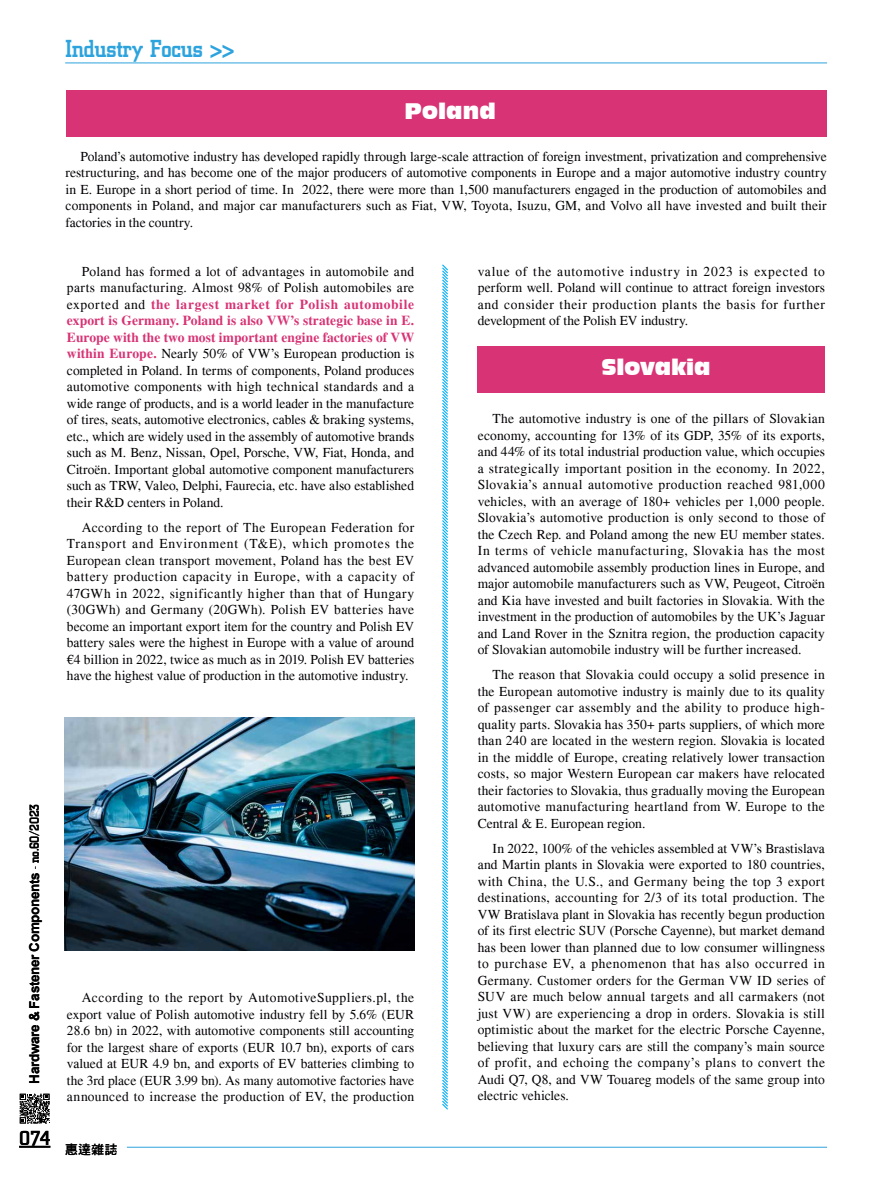
<style>
.page{position:relative;width:893px;height:1191px;background:#fff}
.page>*{position:absolute;margin:0;border:0;box-sizing:border-box;transform-origin:0 0}
.t1{font:500 25.5px "City D";letter-spacing:-.025em;color:#2da3dd}
.t2{font:21px "Incised 901 BT Compact";color:#fff}
.t3{font:500 21px "City D";color:#000}
.t4{font:13.5px/16.5px "Times";letter-spacing:.01em;color:#030104;text-align:justify}
.t5{font:700 13.5px "Arial";letter-spacing:-.025em;color:#000}
.t6{font:12.75px "DF Hei Std W7";color:#000}
.s1{font-family:"City D";font-weight:500}
.s2{font-weight:700;color:#d73375}
</style>
<div class="page">
<div style="left:66px;top:90px;width:761px;height:46px;background:#d73375"></div>
<div style="left:477px;top:347px;width:347px;height:46px;background:#d73375"></div>
<img style="left:65px;top:717px;width:349px;height:233px">
<svg style="left:442px;top:264px;width:6px;height:846px;background:#8ad9fb"></svg>
<hr style="left:19px;top:1145px;width:31px;height:2px;background:#000">
<hr style="left:65px;top:63px;width:762px;height:1px;background:#2da3dd">
<hr style="left:127px;top:1147px;width:700px;height:1px;background:#2da3dd">
<svg style="left:20px;top:1093px;width:30px;height:30px"></svg>
<h1 class="t1" style="left:65px;top:35px;width:171px">Industry Focus &gt;&gt;</h1>
<p class="t5" style="left:25px;top:1083px;width:281px;rotate:-90deg">Hardware &amp; Fastener Components <span class="s1">- no.60/2023</span></p>
<h2 class="t3" style="left:19px;top:1126px;width:33px">074</h2>
<h2 class="t2" style="left:404px;top:99px;width:93px">Poland</h2>
<p class="t4" style="left:66px;top:148px;width:763px;text-indent:15px">Poland’s automotive industry has developed rapidly through large-scale attraction of foreign investment, privatization and comprehensive restructuring, and has become one of the major producers of automotive components in Europe and a major automotive industry country in E. Europe in a short period of time. In 2022, there were more than 1,500 manufacturers engaged in the production of automobiles and components in Poland, and major car manufacturers such as Fiat, VW, Toyota, Isuzu, GM, and Volvo all have invested and built their factories in the country.</p>
<p class="t4" style="left:67px;top:263px;width:349px;text-indent:15px">Poland has formed a lot of advantages in automobile and parts manufacturing. Almost 98% of Polish automobiles are exported and <span class="s2">the largest market for Polish automobile export is Germany. Poland is also VW’s strategic base in E.<br>Europe with the two most important engine factories of VW within Europe.</span> Nearly 50% of VW’s European production is completed in Poland. In terms of components, Poland produces automotive components with high technical standards and a wide range of products, and is a world leader in the manufacture of tires, seats, automotive electronics, cables &amp; braking systems, etc., which are widely used in the assembly of automotive brands such as M. Benz, Nissan, Opel, Porsche, VW, Fiat, Honda, and Citroën. Important global automotive component manufacturers such as TRW, Valeo, Delphi, Faurecia, etc. have also established their R&amp;D centers in Poland.</p>
<p class="t4" style="left:67px;top:519px;width:349px;text-indent:15px">According to the report of The European Federation for Transport and Environment (T&amp;E), which promotes the European clean transport movement, Poland has the best EV battery production capacity in Europe, with a capacity of 47GWh in 2022, significantly higher than that of Hungary (30GWh) and Germany (20GWh). Polish EV batteries have become an important export item for the country and Polish EV battery sales were the highest in Europe with a value of around €4 billion in 2022, twice as much as in 2019. Polish EV batteries have the highest value of production in the automotive industry.</p>
<p class="t4" style="left:67px;top:989px;width:349px;text-indent:15px">According to the report by AutomotiveSuppliers.pl, the export value of Polish automotive industry fell by 5.6% (EUR 28.6 bn) in 2022, with automotive components still accounting for the largest share of exports (EUR 10.7 bn), exports of cars valued at EUR 4.9 bn, and exports of EV batteries climbing to the 3rd place (EUR 3.99 bn). As many automotive factories have announced to increase the production of EV, the production</p>
<p class="t6" style="left:65px;top:1142px;width:54px">惠達雜誌</p>
<p class="t4" style="left:478px;top:263px;width:349px">value of the automotive industry in 2023 is expected to perform well. Poland will continue to attract foreign investors and consider their production plants the basis for further development of the Polish EV industry.</p>
<h2 class="t2" style="left:602px;top:355px;width:111px">Slovakia</h2>
<p class="t4" style="left:478px;top:410px;width:349px;text-indent:15px">The automotive industry is one of the pillars of Slovakian economy, accounting for 13% of its GDP, 35% of its exports, and 44% of its total industrial production value, which occupies a strategically important position in the economy. In 2022, Slovakia’s annual automotive production reached 981,000 vehicles, with an average of 180+ vehicles per 1,000 people.<br>Slovakia’s automotive production is only second to those of the Czech Rep. and Poland among the new EU member states.<br>In terms of vehicle manufacturing, Slovakia has the most advanced automobile assembly production lines in Europe, and major automobile manufacturers such as VW, Peugeot, Citroën and Kia have invested and built factories in Slovakia. With the investment in the production of automobiles by the UK’s Jaguar and Land Rover in the Sznitra region, the production capacity of Slovakian automobile industry will be further increased.</p>
<p class="t4" style="left:478px;top:666px;width:349px;text-indent:15px">The reason that Slovakia could occupy a solid presence in the European automotive industry is mainly due to its quality of passenger car assembly and the ability to produce high&shy;quality parts. Slovakia has 350+ parts suppliers, of which more than 240 are located in the western region. Slovakia is located in the middle of Europe, creating relatively lower transaction costs, so major Western European car makers have relocated their factories to Slovakia, thus gradually moving the European automotive manufacturing heartland from W. Europe to the Central &amp; E. European region.</p>
<p class="t4" style="left:478px;top:840px;width:349px;text-indent:15px">In 2022, 100% of the vehicles assembled at VW’s Brastislava and Martin plants in Slovakia were exported to 180 countries, with China, the U.S., and Germany being the top 3 export destinations, accounting for 2/3 of its total production. The VW Bratislava plant in Slovakia has recently begun production of its first electric SUV (Porsche Cayenne), but market demand has been lower than planned due to low consumer willingness to purchase EV, a phenomenon that has also occurred in Germany. Customer orders for the German VW ID series of SUV are much below annual targets and all carmakers (not just VW) are experiencing a drop in orders. Slovakia is still optimistic about the market for the electric Porsche Cayenne, believing that luxury cars are still the company’s main source of profit, and echoing the company’s plans to convert the Audi Q7, Q8, and VW Touareg models of the same group into electric vehicles.</p>
</div>
